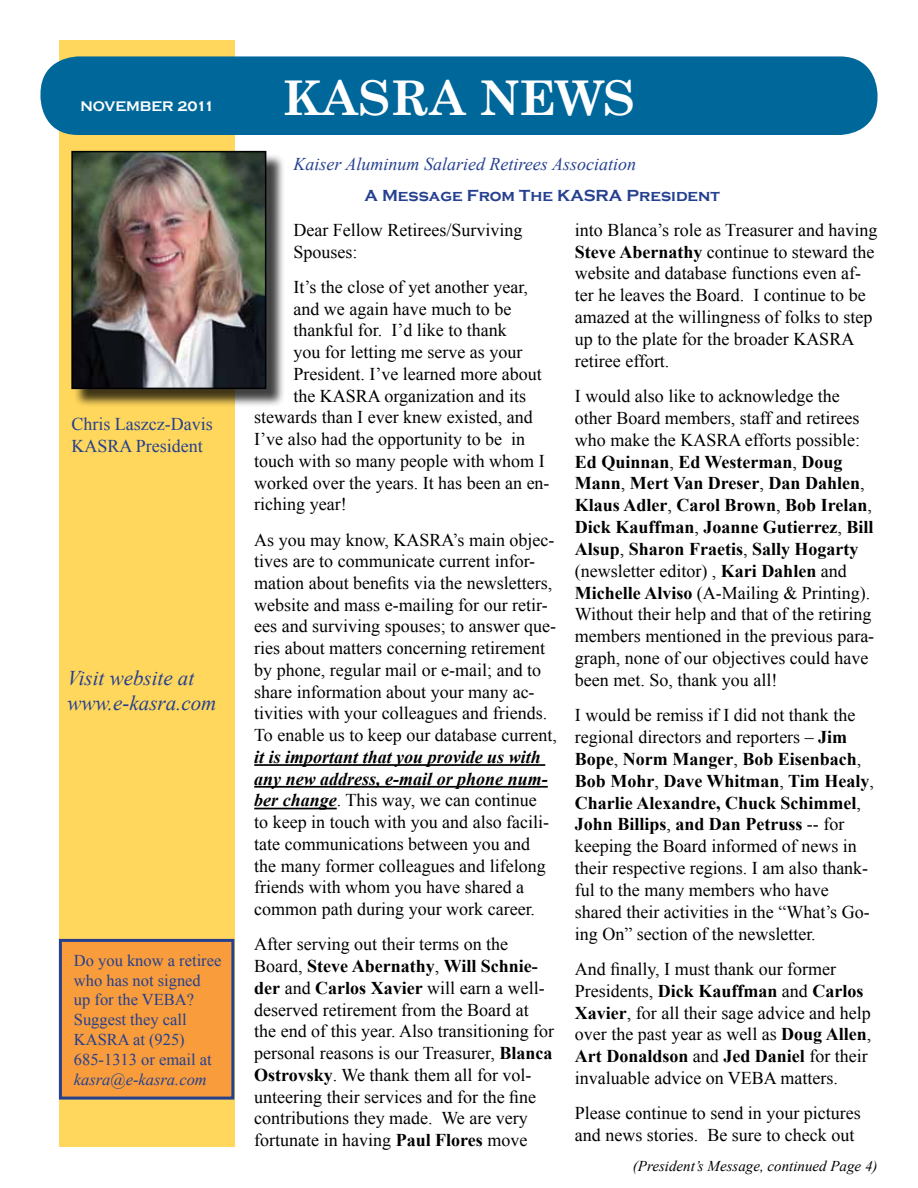
<style>
.page{position:relative;width:918px;height:1188px;background:#fff}
.page>*{position:absolute;margin:0;border:0;box-sizing:border-box;transform-origin:0 0}
.t1{font:700 48px "Century Schoolbook";color:#fff}
.t2{font:italic 21px/25.2px "Times New Roman";color:#25408f}
.t3{font:18px/21.9px "Times New Roman";color:#000}
.t4{font:italic 18px "Times New Roman";color:#25408f}
.t5{font:18px/21.6px "Times New Roman";color:#25408f}
.t6{font:16.5px/19.8px "Times New Roman";color:#25408f}
.t7{font:700 16.5px "Copperplate Gothic";color:#25408f}
.t8{font:italic 16.5px "Times New Roman";color:#25408f}
.t9{font:italic 15px "Times New Roman";color:#000}
.t10{font:700 14.25px "Copperplate Gothic";color:#fff}
.s1{font-weight:700;font-style:italic}
.s2{font-weight:700}
</style>
<div class="page">
<div style="left:59px;top:40px;width:175px;height:1108px;background:#ffd75c"></div>
<div style="left:40px;top:56px;width:838px;height:79px;background:#00679b;border-radius:37px"></div>
<div style="left:74px;top:153px;width:211px;height:255px;background:#000;opacity:.75"></div>
<img style="left:74px;top:154px;width:189px;height:232px">
<div style="left:71px;top:151px;width:195px;height:238px;border:2px solid #000"></div>
<hr style="left:254px;top:764px;width:291px;height:2px;background:#000">
<hr style="left:254px;top:786px;width:294px;height:2px;background:#000">
<hr style="left:254px;top:808px;width:83px;height:1px;background:#000">
<div style="left:60px;top:940px;width:173px;height:158px;background:#f89c3c"></div>
<div style="left:59px;top:939px;width:175px;height:161px;border:3px solid #25408f"></div>
<p class="t10" style="left:80px;top:99px;width:135px">NOVEMBER 2011</p>
<p class="t5" style="left:71px;top:413px;width:143px">Chris Laszcz-Davis<br>KASRA President</p>
<p class="t2" style="left:68px;top:665px;width:150px">Visit website at www.e-kasra.com</p>
<p class="t6" style="left:74px;top:950px;width:149px">Do you know a retiree who has not signed up for the VEBA?<br>Suggest they call<br>KASRA at (925)<br>685-1313 or email at</p>
<p class="t8" style="left:74px;top:1068px;width:134px">kasra@e-kasra.com</p>
<h1 class="t1" style="left:283px;top:60px;width:354px">KASRA NEWS</h1>
<p class="t4" style="left:293px;top:151px;width:344px">Kaiser Aluminum Salaried Retirees Association</p>
<p class="t7" style="left:364px;top:187px;width:357px">A Message From The KASRA President</p>
<p class="t3" style="left:293px;top:219px;width:230px">Dear Fellow Retirees/Surviving<br>Spouses:</p>
<p class="t3" style="left:293px;top:276px;width:236px">It’s the close of yet another year,</p>
<p class="t3" style="left:293px;top:297px;width:219px">and we again have much to be</p>
<p class="t3" style="left:293px;top:319px;width:215px">thankful for. I’d like to thank</p>
<p class="t3" style="left:293px;top:341px;width:230px">you for letting me serve as your</p>
<p class="t3" style="left:293px;top:363px;width:250px">President. I’ve learned more about</p>
<p class="t3" style="left:293px;top:384px;width:234px">the KASRA organization and its</p>
<p class="t3" style="left:254px;top:406px;width:280px">stewards than I ever knew existed, and</p>
<p class="t3" style="left:254px;top:428px;width:272px">I’ve also had the opportunity to be in</p>
<p class="t3" style="left:254px;top:450px;width:292px">touch with so many people with whom I</p>
<p class="t3" style="left:254px;top:471px;width:297px">worked over the years. It has been an en-</p>
<p class="t3" style="left:254px;top:493px;width:94px">riching year!</p>
<p class="t3" style="left:254px;top:528px;width:304px">As you may know, KASRA’s main objec&shy;tives are to communicate current infor&shy;mation about benefits via the newsletters, website and mass e-mailing for our retir&shy;ees and surviving spouses; to answer que&shy;ries about matters concerning retirement by phone, regular mail or e-mail; and to share information about your many ac&shy;tivities with your colleagues and friends.<br>To enable us to keep our database current,</p>
<p class="t3" style="left:254px;top:746px;width:296px"><span class="s1">it is important that you provide us with any new address, e-mail or phone num&shy;ber change</span>. This way, we can continue to keep in touch with you and also facili&shy;tate communications between you and the many former colleagues and lifelong friends with whom you have shared a common path during your work career.</p>
<p class="t3" style="left:254px;top:933px;width:301px">After serving out their terms on the Board, <span class="s2">Steve Abernathy</span>, <span class="s2">Will Schnie&shy;der</span> and <span class="s2">Carlos Xavier</span> will earn a well&shy;deserved retirement from the Board at the end of this year. Also transitioning for personal reasons is our Treasurer, <span class="s2">Blanca Ostrovsky</span>. We thank them all for vol&shy;unteering their services and for the fine contributions they made. We are very fortunate in having <span class="s2">Paul Flores</span> move</p>
<p class="t3" style="left:575px;top:218px;width:304px">into Blanca’s role as Treasurer and having <span class="s2">Steve Abernathy</span> continue to steward the website and database functions even af&shy;ter he leaves the Board. I continue to be amazed at the willingness of folks to step up to the plate for the broader KASRA retiree effort.</p>
<p class="t3" style="left:575px;top:385px;width:301px">I would also like to acknowledge the other Board members, staff and retirees who make the KASRA efforts possible:<br><span class="s2">Ed Quinnan</span>, <span class="s2">Ed Westerman</span>, <span class="s2">Doug Mann</span>, <span class="s2">Mert Van Dreser</span>, <span class="s2">Dan Dahlen</span>, <span class="s2">Klaus Adler</span>, <span class="s2">Carol Brown</span>, <span class="s2">Bob Irelan</span>, <span class="s2">Dick Kauffman</span>, <span class="s2">Joanne Gutierrez</span>, <span class="s2">Bill Alsup</span>, <span class="s2">Sharon Fraetis</span>, <span class="s2">Sally Hogarty </span>(newsletter editor) , <span class="s2">Kari Dahlen</span> and <span class="s2">Michelle Alviso</span> (A-Mailing &amp; Printing).<br>Without their help and that of the retiring members mentioned in the previous para&shy;graph, none of our objectives could have been met. So, thank you all!</p>
<p class="t3" style="left:575px;top:704px;width:301px">I would be remiss if I did not thank the regional directors and reporters – <span class="s2">Jim Bope</span>, <span class="s2">Norm Manger</span>, <span class="s2">Bob Eisenbach</span>, <span class="s2">Bob Mohr</span>, <span class="s2">Dave Whitman</span>, <span class="s2">Tim Healy</span>, <span class="s2">Charlie Alexandre, Chuck Schimmel</span>, <span class="s2">John Billips</span>, <span class="s2">and Dan Petruss</span> -- for keeping the Board informed of news in their respective regions. I am also thank&shy;ful to the many members who have shared their activities in the “What’s Go&shy;ing On” section of the newsletter.</p>
<p class="t3" style="left:575px;top:958px;width:298px">And finally, I must thank our former Presidents, <span class="s2">Dick Kauffman</span> and <span class="s2">Carlos Xavier</span>, for all their sage advice and help over the past year as well as <span class="s2">Doug Allen</span>, <span class="s2">Art Donaldson</span> and <span class="s2">Jed Daniel</span> for their invaluable advice on VEBA matters.</p>
<p class="t3" style="left:575px;top:1102px;width:287px">Please continue to send in your pictures and news stories. Be sure to check out</p>
<p class="t9" style="left:633px;top:1156px;width:246px">(President’s Message, continued Page 4)</p>
</div>
